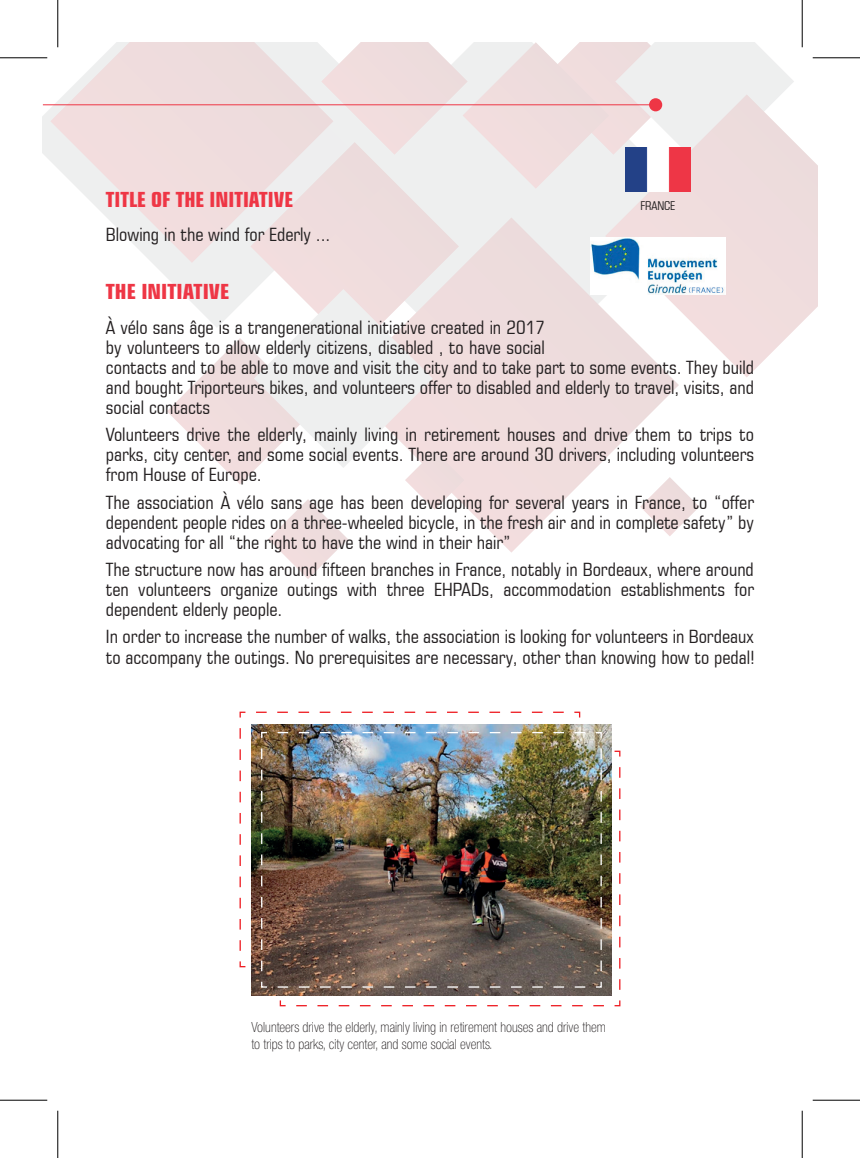
<style>
.page{position:relative;width:860px;height:1158px;background:#fff}
.page>*{position:absolute;margin:0;border:0;box-sizing:border-box;transform-origin:0 0}
.t1{font:700 condensed 21px "Square 721 BT";color:#ee3645}
.t2{font:700 condensed 21px "Square 721 BT";color:#ee3645;scale:1.05 1}
.t3{font:condensed 18.38px/20.1px "Square 721 BT";color:#231f20;text-align:justify;scale:1.05 1}
.t4{font:100 condensed 14px/16.8px "Helvetica Neue LT Pro";color:#231f20}
.t5{font:condensed 12.25px "Square 721 BT";color:#231f20}
</style>
<div class="page">
<svg style="left:43px;top:57px;width:207px;height:232px"></svg>
<svg style="left:459px;top:273px;width:220px;height:279px"></svg>
<svg style="left:640px;top:477px;width:59px;height:59px"></svg>
<svg style="left:250px;top:273px;width:209px;height:16px;background:#f1e3e3"></svg>
<svg style="left:167px;top:289px;width:297px;height:290px"></svg>
<svg style="left:206px;top:43px;width:588px;height:230px;background:#eee5e5"></svg>
<svg style="left:50px;top:43px;width:283px;height:220px;background:#f1e4e4"></svg>
<svg style="left:605px;top:94px;width:212px;height:283px"></svg>
<hr style="left:43px;top:104px;width:613px;height:1px;background:#ee3645">
<div style="left:649px;top:98px;width:13px;height:13px;background:#ee3645;border-radius:50%"></div>
<img style="left:625px;top:147px;width:65px;height:45px">
<img style="left:590px;top:238px;width:135px;height:57px">
<img style="left:239px;top:711px;width:382px;height:295px">
<hr style="left:0;top:57px;width:47px;height:2px;background:#fff">
<hr style="left:57px;top:0;width:2px;height:47px;background:#fff">
<hr style="left:0;top:57px;width:47px;height:1px;background:#000">
<hr style="left:812px;top:57px;width:48px;height:1px;background:#000">
<hr style="left:0;top:1099px;width:47px;height:1px;background:#000">
<hr style="left:812px;top:1099px;width:48px;height:1px;background:#000">
<hr style="left:57px;top:0;width:1px;height:47px;background:#000">
<hr style="left:57px;top:1110px;width:1px;height:47px;background:#000">
<hr style="left:802px;top:0;width:1px;height:47px;background:#000">
<hr style="left:802px;top:1110px;width:1px;height:47px;background:#000">
<p class="t1" style="left:106px;top:186px;width:189px">TITLE OF THE INITIATIVE</p>
<p class="t5" style="left:640px;top:198px;width:36px">FRANCE</p>
<p class="t3" style="left:106px;top:224px;width:215px">Blowing in the wind for Ederly ...</p>
<p class="t2" style="left:106px;top:279px;width:119px">THE INITIATIVE</p>
<p class="t3" style="left:106px;top:317px;width:618px;text-align:left">À vélo sans âge is a trangenerational initiative created in 2017<br>by volunteers to allow elderly citizens, disabled , to have social<br>contacts and to be able to move and visit the city and to take part to some events. They build and bought Triporteurs bikes, and volunteers offer to disabled and elderly to travel, visits, and social contacts</p>
<p class="t3" style="left:106px;top:424px;width:618px">Volunteers drive the elderly, mainly living in retirement houses and drive them to trips to parks, city center, and some social events. There are around 30 drivers, including volunteers from House of Europe.</p>
<p class="t3" style="left:106px;top:492px;width:618px">The association À vélo sans age has been developing for several years in France, to “offer dependent people rides on a three-wheeled bicycle, in the fresh air and in complete safety” by advocating for all “the right to have the wind in their hair”</p>
<p class="t3" style="left:106px;top:559px;width:618px">The structure now has around fifteen branches in France, notably in Bordeaux, where around ten volunteers organize outings with three EHPADs, accommodation establishments for dependent elderly people.</p>
<p class="t3" style="left:106px;top:626px;width:619px">In order to increase the number of walks, the association is looking for volunteers in Bordeaux to accompany the outings. No prerequisites are necessary, other than knowing how to pedal!</p>
<p class="t4" style="left:251px;top:1019px;width:356px">Volunteers drive the elderly, mainly living in retirement houses and drive them to trips to parks, city center, and some social events.</p>
</div>
